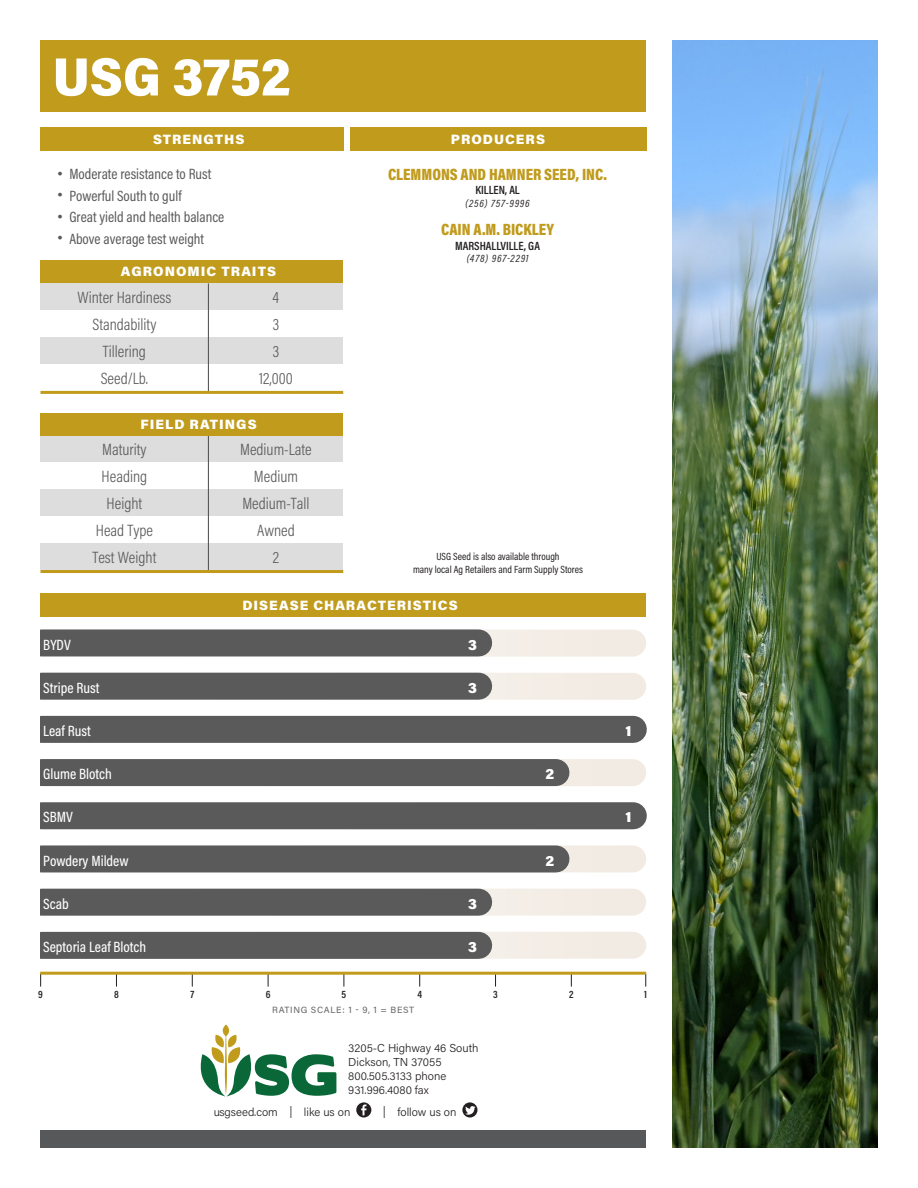
<style>
.page{position:relative;width:918px;height:1188px;background:#fff}
.page>*{position:absolute;margin:0;border:0;box-sizing:border-box;transform-origin:0 0}
.t1{font:900 54px "Acumin Pro Semi Condensed";color:#fff}
.t2{font:300 16.5px "Acumin Pro Condensed";color:#595959}
.Producer_Name{font:900 16.5px "Acumin Pro Cond";color:#c09b1c}
.t3{font:15px "Acumin Pro Condensed";color:#595959}
.t4{font:500 15px "Acumin Pro Condensed";color:#fff}
.t5{font:900 15px "Acumin Pro";color:#fff}
.t6{font:900 13.5px "Acumin Pro";letter-spacing:.075em;color:#fff}
.Producer{font:600 12px "Acumin Pro Cond";color:#231f20}
.t7{font:300 11.55px/13.8px "Acumin Pro";color:#231f20}
.t8{font:10.5px/12.6px "Acumin Pro Cond";color:#231f20;text-align:center}
.Producer-2{font:italic 10.5px "Acumin Pro Cond";letter-spacing:.075em;color:#231f20}
.t9{font:600 10.5px "Acumin Pro Cond";color:#231f20}
.t10{font:9px "Acumin Pro";letter-spacing:.075em;color:#636366}
.s1{font-family:"Arial"}
</style>
<div class="page">
<svg style="left:40px;top:630px;width:606px;height:27px"></svg>
<svg style="left:40px;top:759px;width:606px;height:27px"></svg>
<svg style="left:40px;top:673px;width:606px;height:27px"></svg>
<svg style="left:40px;top:802px;width:606px;height:27px"></svg>
<svg style="left:40px;top:716px;width:606px;height:27px"></svg>
<svg style="left:40px;top:845px;width:606px;height:27px"></svg>
<svg style="left:40px;top:932px;width:606px;height:27px"></svg>
<svg style="left:40px;top:889px;width:606px;height:27px"></svg>
<svg style="left:201px;top:1024px;width:135px;height:72px"></svg>
<svg style="left:356px;top:1102px;width:15px;height:16px"></svg>
<svg style="left:462px;top:1102px;width:15px;height:16px"></svg>
<div style="left:40px;top:593px;width:606px;height:24px;background:#c09b1c"></div>
<div style="left:40px;top:260px;width:303px;height:24px;background:#c09b1c"></div>
<div style="left:40px;top:413px;width:303px;height:23px;background:#c09b1c"></div>
<div style="left:40px;top:127px;width:304px;height:24px;background:#c09b1c"></div>
<svg style="left:645px;top:974px;width:1px;height:12px"></svg>
<svg style="left:40px;top:974px;width:1px;height:12px"></svg>
<hr style="left:42px;top:972px;width:603px;height:3px;background:#c09b1c">
<div style="left:350px;top:127px;width:296px;height:24px;background:#c09b1c"></div>
<div style="left:40px;top:40px;width:606px;height:72px;background:#c09b1c"></div>
<div style="left:40px;top:1130px;width:606px;height:18px;background:#57585a"></div>
<img style="left:673px;top:40px;width:205px;height:1108px">
<div style="left:42px;top:629px;width:437px;height:27px;background:#5a5a5a"></div>
<div style="left:42px;top:673px;width:437px;height:27px;background:#5a5a5a"></div>
<div style="left:42px;top:716px;width:591px;height:27px;background:#5a5a5a"></div>
<div style="left:42px;top:759px;width:514px;height:27px;background:#5a5a5a"></div>
<div style="left:42px;top:802px;width:591px;height:27px;background:#5a5a5a"></div>
<div style="left:42px;top:845px;width:514px;height:27px;background:#5a5a5a"></div>
<div style="left:42px;top:889px;width:437px;height:27px;background:#5a5a5a"></div>
<div style="left:42px;top:932px;width:437px;height:27px;background:#5a5a5a"></div>
<div style="left:40px;top:436px;width:303px;height:26px;background:#ddd"></div>
<div style="left:40px;top:489px;width:303px;height:27px;background:#ddd"></div>
<div style="left:40px;top:543px;width:303px;height:27px;background:#ddd"></div>
<hr style="left:208px;top:436px;width:1px;height:134px;background:#595959">
<div style="left:40px;top:284px;width:303px;height:26px;background:#ddd"></div>
<div style="left:40px;top:338px;width:303px;height:26px;background:#ddd"></div>
<hr style="left:208px;top:284px;width:1px;height:108px;background:#595959">
<hr style="left:40px;top:391px;width:303px;height:3px;background:#c09b1c">
<hr style="left:40px;top:570px;width:303px;height:3px;background:#c09b1c">
<p class="t1" style="left:53px;top:39px;width:239px">USG 3752</p>
<p class="t6" style="left:153px;top:129px;width:93px">STRENGTHS</p>
<p class="t3" style="left:57px;top:165px;width:155px"><span class="s1">•</span> Moderate resistance to Rust</p>
<p class="t3" style="left:57px;top:186px;width:126px"><span class="s1">•</span> Powerful South to gulf</p>
<p class="t3" style="left:57px;top:208px;width:168px"><span class="s1">•</span> Great yield and health balance</p>
<p class="t3" style="left:57px;top:229px;width:148px"><span class="s1">•</span> Above average test weight</p>
<p class="t6" style="left:121px;top:262px;width:157px">AGRONOMIC TRAITS</p>
<p class="t2" style="left:78px;top:286px;width:95px">Winter Hardiness</p>
<p class="t2" style="left:273px;top:286px;width:8px">4</p>
<p class="t2" style="left:93px;top:313px;width:65px">Standability</p>
<p class="t2" style="left:273px;top:313px;width:8px">3</p>
<p class="t2" style="left:103px;top:340px;width:44px">Tillering</p>
<p class="t2" style="left:273px;top:340px;width:8px">3</p>
<p class="t2" style="left:101px;top:367px;width:49px">Seed/Lb.</p>
<p class="t2" style="left:259px;top:367px;width:35px">12,000</p>
<p class="t6" style="left:141px;top:415px;width:118px">FIELD RATINGS</p>
<p class="t2" style="left:102px;top:439px;width:46px">Maturity</p>
<p class="t2" style="left:240px;top:439px;width:73px">Medium-Late</p>
<p class="t2" style="left:102px;top:466px;width:47px">Heading</p>
<p class="t2" style="left:254px;top:466px;width:46px">Medium</p>
<p class="t2" style="left:107px;top:493px;width:37px">Height</p>
<p class="t2" style="left:242px;top:493px;width:69px">Medium-Tall</p>
<p class="t2" style="left:96px;top:520px;width:59px">Head Type</p>
<p class="t2" style="left:257px;top:520px;width:39px">Awned</p>
<p class="t2" style="left:92px;top:547px;width:65px">Test Weight</p>
<p class="t2" style="left:273px;top:547px;width:8px">2</p>
<p class="t6" style="left:451px;top:129px;width:96px">PRODUCERS</p>
<p class="Producer_Name" style="left:388px;top:163px;width:220px">CLEMMONS AND HAMNER SEED, INC.</p>
<p class="Producer" style="left:475px;top:182px;width:46px">KILLEN, AL</p>
<p class="Producer-2" style="left:465px;top:196px;width:66px">(256) 757-9996</p>
<p class="Producer_Name" style="left:441px;top:219px;width:114px">CAIN A.M. BICKLEY</p>
<p class="Producer" style="left:455px;top:238px;width:86px">MARSHALLVILLE, GA</p>
<p class="Producer-2" style="left:467px;top:252px;width:63px">(478) 967-2291</p>
<p class="t8" style="left:413px;top:550px;width:172px">USG Seed is also available through<br>many local Ag Retailers and Farm Supply Stores</p>
<p class="t6" style="left:242px;top:595px;width:217px">DISEASE CHARACTERISTICS</p>
<p class="t4" style="left:43px;top:635px;width:29px">BYDV</p>
<p class="t5" style="left:468px;top:634px;width:10px">3</p>
<p class="t4" style="left:43px;top:678px;width:58px">Stripe Rust</p>
<p class="t5" style="left:468px;top:677px;width:10px">3</p>
<p class="t4" style="left:43px;top:721px;width:49px">Leaf Rust</p>
<p class="t5" style="left:626px;top:720px;width:8px">1</p>
<p class="t4" style="left:43px;top:764px;width:70px">Glume Blotch</p>
<p class="t5" style="left:546px;top:763px;width:10px">2</p>
<p class="t4" style="left:43px;top:807px;width:31px">SBMV</p>
<p class="t5" style="left:626px;top:806px;width:8px">1</p>
<p class="t4" style="left:43px;top:851px;width:87px">Powdery Mildew</p>
<p class="t5" style="left:546px;top:850px;width:10px">2</p>
<p class="t4" style="left:43px;top:894px;width:27px">Scab</p>
<p class="t5" style="left:468px;top:893px;width:10px">3</p>
<p class="t4" style="left:43px;top:937px;width:105px">Septoria Leaf Blotch</p>
<p class="t5" style="left:468px;top:936px;width:10px">3</p>
<p class="t9" style="left:38px;top:988px;width:6px">9</p>
<p class="t9" style="left:114px;top:988px;width:6px">8</p>
<p class="t9" style="left:190px;top:988px;width:5px">7</p>
<p class="t9" style="left:266px;top:988px;width:6px">6</p>
<p class="t9" style="left:342px;top:988px;width:6px">5</p>
<p class="t9" style="left:417px;top:988px;width:6px">4</p>
<p class="t9" style="left:493px;top:988px;width:6px">3</p>
<p class="t9" style="left:569px;top:988px;width:6px">2</p>
<p class="t9" style="left:644px;top:988px;width:4px">1</p>
<p class="t10" style="left:272px;top:1004px;width:144px">RATING SCALE: 1 - 9, 1 = BEST</p>
<p class="t7" style="left:348px;top:1041px;width:132px">3205-C Highway 46 South<br>Dickson, TN 37055<br>800.505.3133 phone<br>931.996.4080 fax</p>
<p class="t7" style="left:213px;top:1105px;width:139px">usgseed.com | like us on</p>
<p class="t7" style="left:383px;top:1105px;width:75px">| follow us on</p>
</div>
